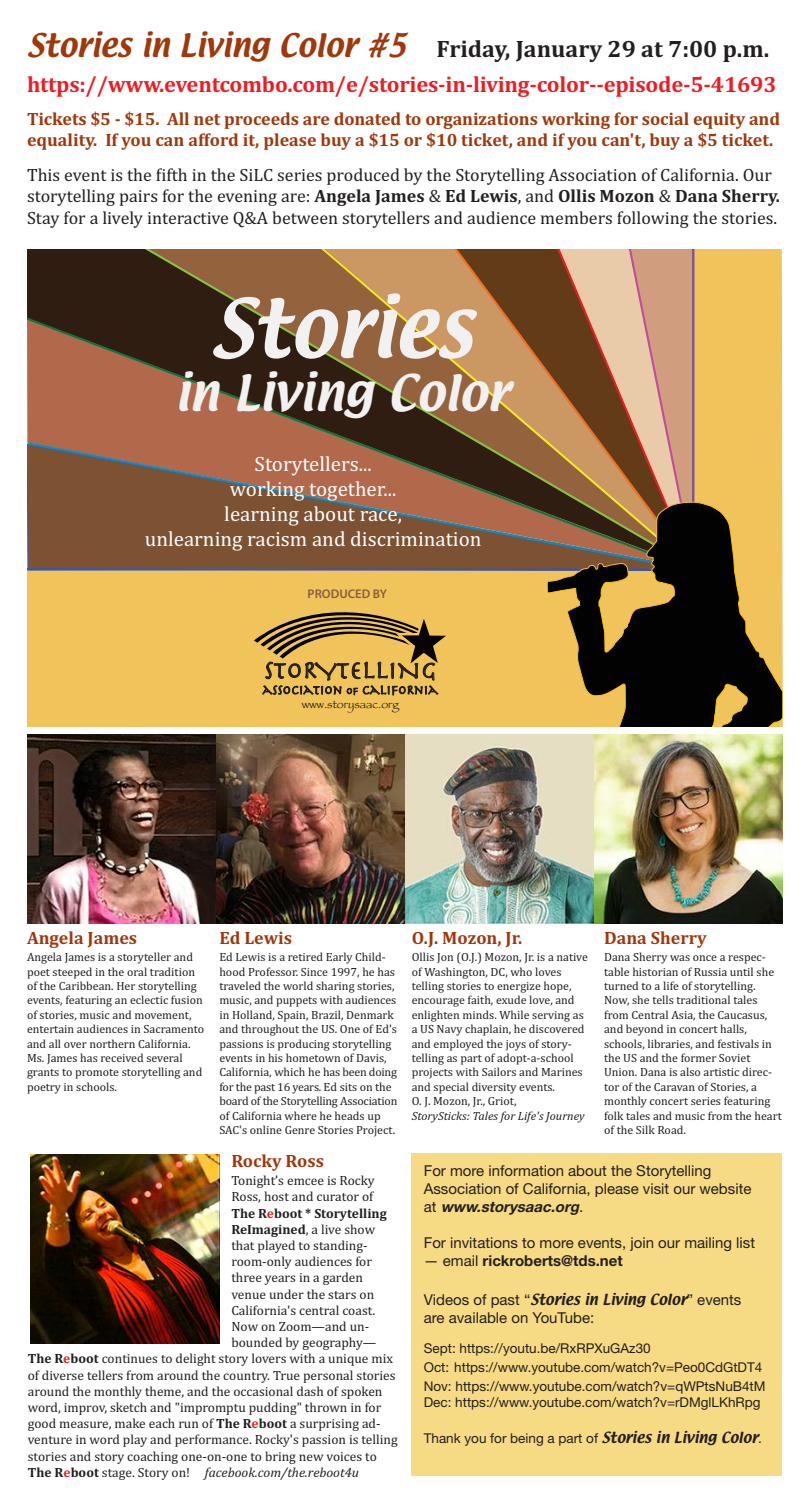
<style>
.page{position:relative;width:810px;height:1512px;background:#fff}
.page>*{position:absolute;margin:0;border:0;box-sizing:border-box;transform-origin:0 0}
.t1{font:71.4px "Textile";color:#f1f1f2}
.t2{font:44.1px "Textile";color:#f1f1f2}
.t3{font:25.65px "Herculanum";color:#231f20}
.t4{font:700 24px "Cambria";color:#231f20}
.t5{font:700 22.5px "Cambria";letter-spacing:-.01em;color:#ee1d23}
.t6{font:21px/25.2px "Cambria";color:#fff;text-align:center}
.t7{font:18px/21.6px "Cambria";color:#231f20}
.t8{font:700 18px/21.6px "Cambria";letter-spacing:-.005em;color:#9f380b}
.t9{font:15px/18px "Helvetica Neue LT Std";color:#231f20}
.t10{font:700 15px "Helvetica Neue LT Std";color:#231f20}
.t11{font:13.5px "Cambria";color:#231f20}
.t12{font:13.5px/18.9px "Helvetica Neue LT Std";color:#231f20}
.t13{font:italic 13.5px "Cambria";color:#231f20}
.t14{font:700 13.5px "Cambria";color:#231f20}
.t15{font:600 12.6px "Myriad Pro";color:#875d41}
.t16{font:12px/14.4px "Cambria";color:#231f20}
.t17{font:italic 12px "Cambria";color:#231f20}
.t18{font:11.55px "Papyrus";color:#231f20}
.s1{font-family:"Textile";font-weight:400;font-size:28.5px;color:#9f380b}
.s2{font-weight:700}
.s3{color:#ee1d23}
.s4{font-weight:400}
.s5{font-weight:700;color:#ee1d23}
.s6{font-weight:700;font-style:normal}
.s7{font-weight:700;font-style:normal;color:#ee1d23}
.s8{font-style:normal}
.s9{font-weight:700;font-style:italic}
.s10{font-family:"Textile";font-size:13.5px}
.s11{font-family:"Textile"}
</style>
<div class="page">
<div style="left:27px;top:249px;width:756px;height:478px;background:#f1c45b"></div>
<svg style="left:254px;top:601px;width:201px;height:100px;background:#c39e4b"></svg>
<svg style="left:71px;top:249px;width:624px;height:67px;background:#906846"></svg>
<svg style="left:27px;top:316px;width:670px;height:257px;background:#895d3f"></svg>
<svg style="left:547px;top:502px;width:236px;height:225px;background:#645026"></svg>
<img style="left:27px;top:734px;width:189px;height:189px">
<img style="left:30px;top:1155px;width:189px;height:189px">
<img style="left:216px;top:734px;width:189px;height:189px">
<img style="left:405px;top:734px;width:189px;height:189px">
<img style="left:594px;top:734px;width:189px;height:189px">
<div style="left:412px;top:1154px;width:370px;height:322px;background:#f6da84"></div>
<h3 class="t4" style="left:27px;top:35px;width:744px"><span class="s1">Stories in Living Color #5</span> Friday, January 29 at 7:00 p.m.</h3>
<h3 class="t5" style="left:27px;top:71px;width:751px">https://www.eventcombo.com/e/stories-in-living-color--episode-5-41693</h3>
<h3 class="t8" style="left:27px;top:108px;width:755px">Tickets $5 - $15. All net proceeds are donated to organizations working for social equity and equality. If you can afford it, please buy a $15 or $10 ticket, and if you can't, buy a $5 ticket.</h3>
<p class="t7" style="left:27px;top:164px;width:755px">This event is the fifth in the SiLC series produced by the Storytelling Association of California. Our storytelling pairs for the evening are: <span class="s2">Angela James</span> &amp; <span class="s2">Ed Lewis</span>, and <span class="s2">Ollis Mozon</span> &amp; <span class="s2">Dana Sherry.<br></span>Stay for a lively interactive Q&amp;A between storytellers and audience members following the stories.</p>
<h1 class="t1" style="left:211px;top:278px;width:264px">Stories</h1>
<h2 class="t2" style="left:175px;top:362px;width:336px">in Living Color</h2>
<h3 class="t6" style="left:145px;top:451px;width:338px">Storytellers...<br>working together...<br>learning about race,<br>unlearning racism and discrimination</h3>
<p class="t15" style="left:308px;top:589px;width:81px">PRODUCED BY</p>
<h3 class="t3" style="left:264px;top:654px;width:174px">STORYTELLING</h3>
<p class="t18" style="left:302px;top:697px;width:98px">www.storysaac.org</p>
<h3 class="t8" style="left:27px;top:927px;width:112px">Angela James</h3>
<p class="t16" style="left:27px;top:950px;width:179px">Angela James is a storyteller and poet steeped in the oral tradition of the Caribbean. Her storytelling events, featuring an eclectic fusion of stories, music and movement, entertain audiences in Sacramento and all over northern California.<br>Ms. James has received several grants to promote storytelling and poetry in schools.</p>
<h3 class="t8" style="left:219px;top:927px;width:74px">Ed Lewis</h3>
<p class="t16" style="left:219px;top:950px;width:180px">Ed Lewis is a retired Early Child&shy;hood Professor. Since 1997, he has traveled the world sharing stories, music, and puppets with audiences in Holland, Spain, Brazil, Denmark and throughout the US. One of Ed's passions is producing storytelling events in his hometown of Davis, California, which he has been doing for the past 16 years. Ed sits on the board of the Storytelling Association of California where he heads up SAC's online Genre Stories Project.</p>
<h3 class="t8" style="left:412px;top:927px;width:112px">O.J. Mozon, Jr.</h3>
<p class="t16" style="left:412px;top:950px;width:178px">Ollis Jon (O.J.) Mozon, Jr. is a native of Washington, DC, who loves telling stories to energize hope, encourage faith, exude love, and enlighten minds. While serving as a US Navy chaplain, he discovered and employed the joys of story&shy;telling as part of adopt-a-school projects with Sailors and Marines and special diversity events.<br>O. J. Mozon, Jr., Griot,</p>
<p class="t17" style="left:412px;top:1108px;width:174px">StorySticks: Tales for Life's Journey</p>
<h3 class="t8" style="left:604px;top:927px;width:104px">Dana Sherry</h3>
<p class="t16" style="left:604px;top:950px;width:179px">Dana Sherry was once a respec&shy;table historian of Russia until she turned to a life of storytelling.<br>Now, she tells traditional tales from Central Asia, the Caucasus, and beyond in concert halls, schools, libraries, and festivals in the US and the former Soviet<br>Union. Dana is also artistic direc&shy;tor of the Caravan of Stories, a monthly concert series featuring folk tales and music from the heart of the Silk Road.</p>
<h3 class="t8" style="left:231px;top:1150px;width:94px">Rocky Ross</h3>
<p class="t11" style="left:231px;top:1173px;width:145px">Tonight’s emcee is Rocky</p>
<p class="t11" style="left:231px;top:1189px;width:143px">Ross, host and curator of</p>
<p class="t14" style="left:231px;top:1205px;width:157px">The R<span class="s3">e</span>boot * Storytelling</p>
<p class="t14" style="left:231px;top:1221px;width:145px">ReImagined<span class="s4">, a live show</span></p>
<p class="t11" style="left:231px;top:1238px;width:138px">that played to standing-</p>
<p class="t11" style="left:231px;top:1254px;width:142px">room-only audiences for</p>
<p class="t11" style="left:231px;top:1270px;width:133px">three years in a garden</p>
<p class="t11" style="left:231px;top:1286px;width:144px">venue under the stars on</p>
<p class="t11" style="left:231px;top:1302px;width:145px">California's central coast.</p>
<p class="t11" style="left:231px;top:1319px;width:139px">Now on Zoom—and un-</p>
<p class="t11" style="left:231px;top:1335px;width:146px">bounded by geography—</p>
<p class="t11" style="left:28px;top:1351px;width:367px"><span class="s2">The R</span><span class="s5">e</span><span class="s2">boot</span> continues to delight story lovers with a unique mix</p>
<p class="t11" style="left:28px;top:1367px;width:369px">of diverse tellers from around the country. True personal stories</p>
<p class="t11" style="left:28px;top:1383px;width:356px">around the monthly theme, and the occasional dash of spoken</p>
<p class="t11" style="left:28px;top:1400px;width:355px">word, improv, sketch and "impromptu pudding" thrown in for</p>
<p class="t11" style="left:28px;top:1416px;width:354px">good measure, make each run of <span class="s2">The R</span><span class="s5">e</span><span class="s2">boot</span> a surprising ad-</p>
<p class="t11" style="left:28px;top:1432px;width:372px">venture in word play and performance. Rocky's passion is telling</p>
<p class="t11" style="left:28px;top:1448px;width:351px">stories and story coaching one-on-one to bring new voices to</p>
<p class="t13" style="left:28px;top:1464px;width:333px"><span class="s6">The R</span><span class="s7">e</span><span class="s6">boot</span> <span class="s8">stage. Story on!</span> facebook.com/the.reboot4u</p>
<p class="t9" style="left:424px;top:1163px;width:329px">For more information about the Storytelling<br>Association of California, please visit our website a t <span class="s9">www.storysaac.org</span>.</p>
<p class="t9" style="left:424px;top:1235px;width:333px">For invitations to more events, join our mailing list</p>
<p class="t10" style="left:424px;top:1255px;width:200px"><span class="s4">— email</span> rickroberts@tds.net</p>
<p class="t9" style="left:424px;top:1292px;width:319px;line-height:18.5px">Videos of past “<span class="s10">Stories in Living Color</span>” events are available on YouTube:</p>
<p class="t12" style="left:424px;top:1340px;width:343px">Sept: https://youtu.be/RxRPXuGAz30<br>Oct: https://www.youtube.com/watch?v=Peo0CdGtDT4<br>Nov: https://www.youtube.com/watch?v=qWPtsNuB4tM</p>
<p class="t12" style="left:424px;top:1394px;width:338px">Dec: https://www.youtube.com/watch?v=rDMglLKhRpg</p>
<p class="t12" style="left:424px;top:1430px;width:340px">Thank you for being a part of <span class="s11">Stories in Living Color</span>.</p>
</div>
